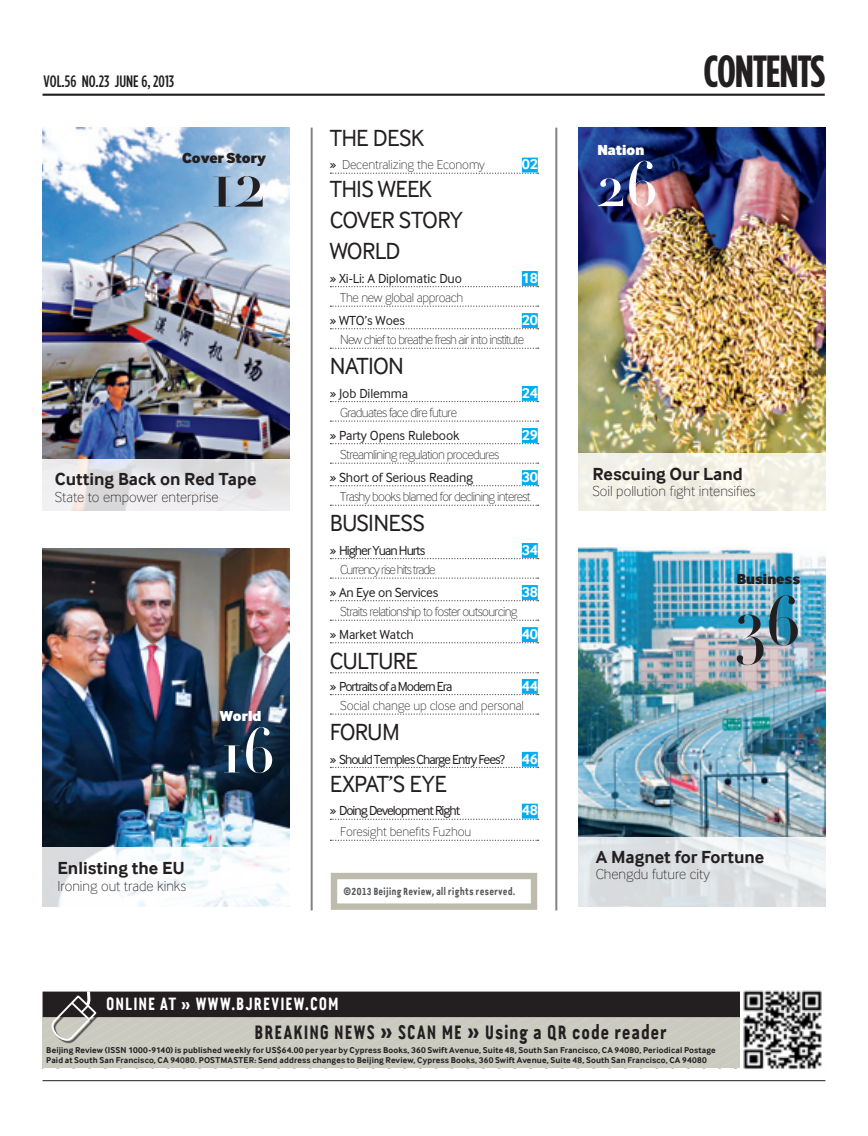
<style>
.page{position:relative;width:868px;height:1136px;background:#fff}
.page>*{position:absolute;margin:0;border:0;box-sizing:border-box;transform-origin:0 0}
.t1{font:700 69.9px "Didot HTF 96";color:#231f20}
.t2{font:700 63.6px "Didot HTF 96";color:#fff}
.t3{font:700 condensed 45px "Gotham HTF";letter-spacing:-.03em;color:#231f20}
.t4{font:24px/30.8px "Inter Face Da Ma";letter-spacing:-.03em;color:#231f20}
.t5{font:19.65px "Van Condensed LF Bold";letter-spacing:.025em;color:#231f20;scale:.85 1}
.t6{font:700 18px "Inter Face Da Ma";color:#231f20}
.t7{font:18px "Van Condensed LF Bold";letter-spacing:.025em;color:#fff;scale:.85 1}
.t8{font:500 condensed 16.5px "Gotham HTF";color:#231f20}
.t9{font:15px "Inter Face Da Ma Th";color:#231f20}
.t10{font:700 15px "Inter Face Da Ma";letter-spacing:-.01em;color:#fff}
.t11{font:700 15px "Inter Face Da Ma Th";color:#231f20}
.t12{font:700 15px "Inter Face Da Ma Th";color:#fff}
.t13{font:13.5px "Inter Face Da Ma Th";letter-spacing:-.05em;color:#231f20}
.t14{font:13.5px "Inter Face Da Ma";letter-spacing:-.025em;color:#231f20}
.t15{font:13.5px "Inter Face Da Ma";letter-spacing:-.075em;color:#231f20}
.t16{font:13.5px "Inter Face Da Ma Th";letter-spacing:-.01em;color:#231f20}
.t17{font:13.5px "Inter Face Da Ma Th";letter-spacing:-.075em;color:#231f20}
.t18{font:13.5px "Inter Face Da Ma Th";letter-spacing:-.025em;color:#231f20}
.t19{font:10.5px "Van Condensed LF Bold";color:#57585a;scale:.85 1}
.t20{font:700 8.7px/9.8px "Inter Face Da Ma";letter-spacing:.015em;color:#231f20}
.s1{font-family:"Inter Face Da Ma"}
.s2{font-weight:700;font-size:15px;color:#fff}
.s3{font-size:24px}
</style>
<div class="page">
<img style="left:43px;top:128px;width:246px;height:331px">
<hr style="left:43px;top:1080px;width:782px;height:1px;background:#231f20">
<svg style="left:43px;top:991px;width:697px;height:77px;background:#94928c"></svg>
<img style="left:743px;top:990px;width:79px;height:79px">
<div style="left:331px;top:872px;width:206px;height:37px;border:6px solid #bcbbac"></div>
<hr style="left:43px;top:94px;width:781px;height:2px;background:#231f20">
<img style="left:578px;top:547px;width:247px;height:290px">
<img style="left:43px;top:549px;width:246px;height:297px">
<svg style="left:330px;top:172px;width:208px;height:2px"></svg>
<div style="left:522px;top:158px;width:15px;height:14px;background:#00aeef"></div>
<svg style="left:330px;top:286px;width:208px;height:1px"></svg>
<div style="left:522px;top:271px;width:15px;height:15px;background:#00aeef"></div>
<svg style="left:330px;top:305px;width:208px;height:2px"></svg>
<svg style="left:330px;top:328px;width:208px;height:1px"></svg>
<div style="left:522px;top:313px;width:15px;height:15px;background:#00aeef"></div>
<svg style="left:330px;top:347px;width:208px;height:2px"></svg>
<svg style="left:330px;top:401px;width:208px;height:1px"></svg>
<div style="left:522px;top:386px;width:15px;height:15px;background:#00aeef"></div>
<svg style="left:330px;top:420px;width:208px;height:1px"></svg>
<svg style="left:330px;top:443px;width:208px;height:1px"></svg>
<div style="left:522px;top:428px;width:15px;height:15px;background:#00aeef"></div>
<svg style="left:330px;top:462px;width:208px;height:2px"></svg>
<svg style="left:330px;top:485px;width:208px;height:1px"></svg>
<div style="left:522px;top:470px;width:15px;height:15px;background:#00aeef"></div>
<svg style="left:330px;top:504px;width:208px;height:2px"></svg>
<svg style="left:330px;top:558px;width:208px;height:1px"></svg>
<div style="left:522px;top:543px;width:15px;height:15px;background:#00aeef"></div>
<svg style="left:330px;top:577px;width:208px;height:1px"></svg>
<svg style="left:330px;top:600px;width:208px;height:1px"></svg>
<div style="left:522px;top:585px;width:15px;height:15px;background:#00aeef"></div>
<svg style="left:330px;top:619px;width:208px;height:1px"></svg>
<svg style="left:330px;top:642px;width:208px;height:1px"></svg>
<div style="left:522px;top:627px;width:15px;height:15px;background:#00aeef"></div>
<svg style="left:330px;top:672px;width:208px;height:1px"></svg>
<svg style="left:330px;top:694px;width:208px;height:1px"></svg>
<div style="left:522px;top:679px;width:15px;height:14px;background:#00aeef"></div>
<svg style="left:330px;top:713px;width:208px;height:1px"></svg>
<svg style="left:330px;top:766px;width:208px;height:2px"></svg>
<div style="left:522px;top:751px;width:15px;height:15px;background:#00aeef"></div>
<svg style="left:330px;top:818px;width:208px;height:1px"></svg>
<div style="left:522px;top:803px;width:15px;height:15px;background:#00aeef"></div>
<svg style="left:330px;top:839px;width:208px;height:1px"></svg>
<svg style="left:578px;top:837px;width:248px;height:70px;background:#e0e4e6"></svg>
<svg style="left:42px;top:459px;width:247px;height:52px"></svg>
<svg style="left:42px;top:846px;width:248px;height:61px"></svg>
<hr style="left:310px;top:128px;width:2px;height:782px;background:#808285">
<hr style="left:555px;top:128px;width:2px;height:782px;background:#808285">
<img style="left:578px;top:128px;width:247px;height:325px">
<svg style="left:578px;top:453px;width:248px;height:58px;background:#f3f1e7"></svg>
<h3 class="t8" style="left:44px;top:72px;width:132px">VOL.56 NO.23 JUNE 6, 2013</h3>
<h3 class="t11" style="left:182px;top:149px;width:85px">Cover Story</h3>
<h1 class="t1" style="left:210px;top:139px;width:56px">12</h1>
<h3 class="t6" style="left:55px;top:468px;width:203px">Cutting Back on Red Tape</h3>
<h3 class="t9" style="left:55px;top:488px;width:165px">State to empower enterprise</h3>
<h3 class="t12" style="left:220px;top:706px;width:43px">World</h3>
<h2 class="t2" style="left:221px;top:711px;width:55px">16</h2>
<h3 class="t4" style="left:330px;top:122px;width:96px">THE DESK</h3>
<h3 class="t16" style="left:330px;top:157px;width:157px"><span class="s1">»</span> Decentralizing the Economy</h3>
<h3 class="t10" style="left:522px;top:156px;width:18px">02</h3>
<h3 class="t4" style="left:330px;top:174px;width:135px">THIS WEEK<br>COVER STORY<br>WORLD</h3>
<h3 class="t14" style="left:330px;top:270px;width:134px">» Xi-Li: A Diplomatic Duo</h3>
<h3 class="t10" style="left:522px;top:269px;width:18px">18</h3>
<h3 class="t18" style="left:340px;top:290px;width:124px">The new global approach</h3>
<h3 class="t14" style="left:330px;top:312px;width:77px">» WTO’s Woes</h3>
<h3 class="t10" style="left:522px;top:311px;width:18px">20</h3>
<h3 class="t13" style="left:340px;top:332px;width:185px">New chief to breathe fresh air into institute</h3>
<h3 class="t4" style="left:330px;top:350px;width:76px">NATION</h3>
<h3 class="t14" style="left:330px;top:385px;width:80px">» Job Dilemma</h3>
<h3 class="t10" style="left:522px;top:384px;width:18px">24</h3>
<h3 class="t13" style="left:340px;top:405px;width:118px">Graduates face dire future</h3>
<h3 class="t14" style="left:330px;top:427px;width:131px">» Party Opens Rulebook</h3>
<h3 class="t10" style="left:522px;top:426px;width:18px">29</h3>
<h3 class="t13" style="left:340px;top:447px;width:160px">Streamlining regulation procedures</h3>
<h3 class="t14" style="left:330px;top:469px;width:145px">» Short of Serious Reading</h3>
<h3 class="t10" style="left:522px;top:468px;width:18px">30</h3>
<h3 class="t13" style="left:340px;top:489px;width:192px">Trashy books blamed for declining interest</h3>
<h3 class="t4" style="left:330px;top:507px;width:96px">BUSINESS</h3>
<h3 class="t15" style="left:330px;top:542px;width:97px">» Higher Yuan Hurts</h3>
<h3 class="t10" style="left:522px;top:541px;width:18px">34</h3>
<h3 class="t17" style="left:340px;top:562px;width:97px">Currency rise hits trade</h3>
<h3 class="t14" style="left:330px;top:584px;width:110px">» An Eye on Services</h3>
<h3 class="t10" style="left:522px;top:583px;width:18px">38</h3>
<h3 class="t13" style="left:340px;top:604px;width:179px">Straits relationship to foster outsourcing</h3>
<h3 class="t14" style="left:330px;top:626px;width:86px">» Market Watch</h3>
<h3 class="t10" style="left:522px;top:625px;width:18px">40</h3>
<h3 class="t4" style="left:330px;top:645px;width:90px">CULTURE</h3>
<h3 class="t15" style="left:330px;top:678px;width:124px">» Portraits of a Modern Era</h3>
<h3 class="t10" style="left:522px;top:677px;width:18px">44</h3>
<h3 class="t16" style="left:340px;top:697px;width:185px">Social change up close and personal</h3>
<h3 class="t4" style="left:330px;top:716px;width:72px">FORUM</h3>
<h3 class="t15" style="left:330px;top:751px;width:210px">» Should Temples Charge Entry Fees? <span class="s2">46</span></h3>
<h3 class="t4" style="left:330px;top:768px;width:119px">EXPAT’S EYE</h3>
<h3 class="t15" style="left:330px;top:803px;width:132px">» Doing Development Right</h3>
<h3 class="t10" style="left:522px;top:801px;width:18px">48</h3>
<h3 class="t16" style="left:340px;top:824px;width:133px">Foresight benefits Fuzhou</h3>
<h3 class="t12" style="left:597px;top:140px;width:48px">Nation</h3>
<h2 class="t2" style="left:596px;top:145px;width:63px">26</h2>
<h3 class="t3" style="left:703px;top:46px;width:123px">CONTENTS</h3>
<h3 class="t6" style="left:592px;top:463px;width:152px">Rescuing Our Land</h3>
<h3 class="t9" style="left:592px;top:483px;width:164px">Soil pollution fight intensifies</h3>
<h3 class="t11" style="left:736px;top:569px;width:65px">Business</h3>
<h1 class="t1" style="left:736px;top:577px;width:66px">36</h1>
<h3 class="t6" style="left:595px;top:846px;width:170px">A Magnet for Fortune</h3>
<h3 class="t6" style="left:57px;top:857px;width:129px">Enlisting the EU</h3>
<h3 class="t9" style="left:595px;top:865px;width:115px">Chengdu future city</h3>
<h3 class="t9" style="left:57px;top:877px;width:130px">Ironing out trade kinks</h3>
<p class="t19" style="left:343px;top:884px;width:203px">©2013 Beijing Review, all rights reserved.</p>
<h3 class="t7" style="left:106px;top:992px;width:276px">ONLINE AT » WWW.BJREVIEW.COM</h3>
<h3 class="t5" style="left:254px;top:1020px;width:487px">BREAKING NEWS <span class="s3">»</span> SCAN ME <span class="s3">»</span> Using a Qr code reader</h3>
<p class="t20" style="left:46px;top:1044px;width:671px">Beijing Review (ISSN 1000-9140) is published weekly for US$64.00 per year by Cypress Books, 360 Swift Avenue, Suite 48, South San Francisco, CA 94080, Periodical Postage<br>Paid at South San Francisco, CA 94080. POSTMASTER: Send address changes to Beijing Review, Cypress Books, 360 Swift Avenue, Suite 48, South San Francisco, CA 94080</p>
</div>
